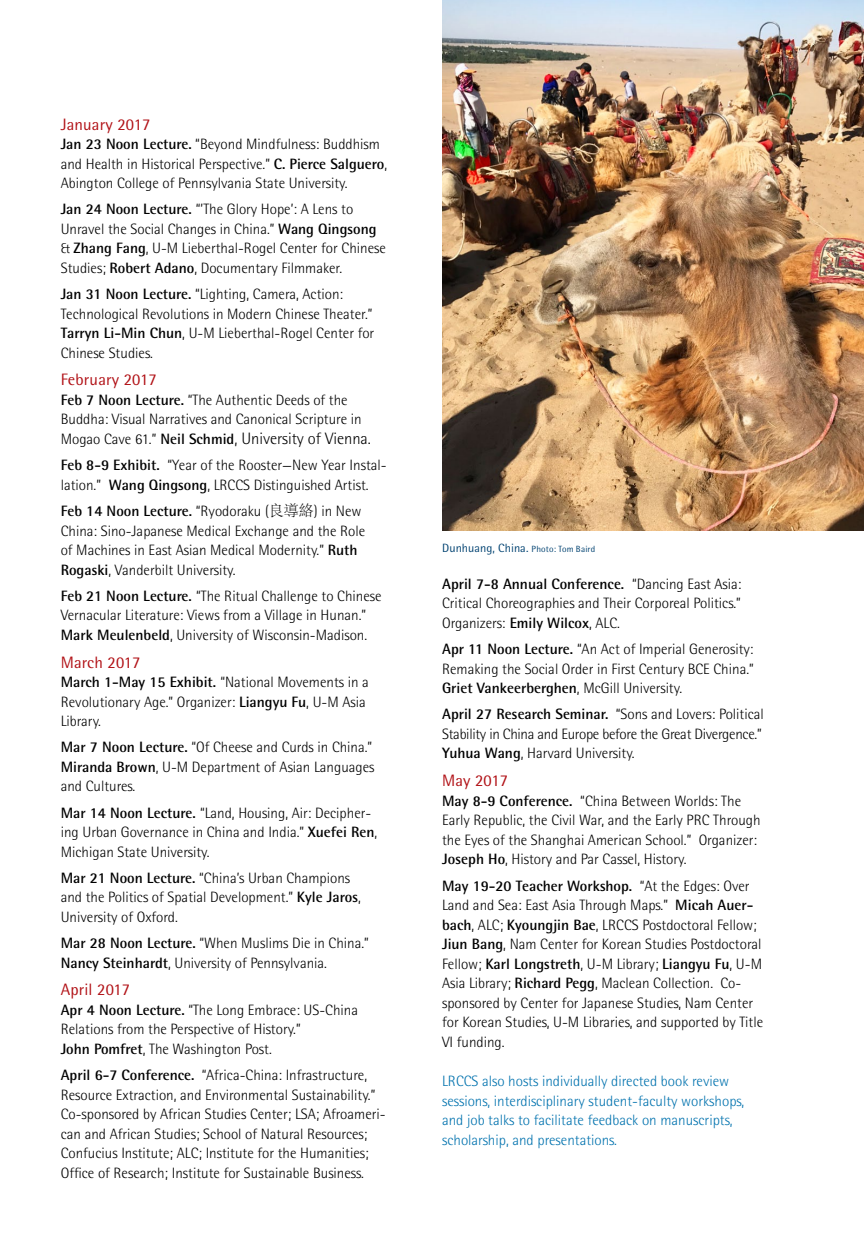
<style>
.page{position:relative;width:864px;height:1242px;background:#fff}
.page>*{position:absolute;margin:0;border:0;box-sizing:border-box;transform-origin:0 0}
.t1{font:16.5px "Rotis Semi Sans";letter-spacing:.01em;color:#b11116}
.t2{font:300 16.5px "Rotis Semi Sans";color:#000}
.t3{font:300 15px/19.5px "Rotis Semi Sans";color:#000}
.t4{font:300 15px/19.5px "Rotis Semi Sans";color:#0072ae}
.t5{font:300 15px/19.5px "Rotis Semi Sans";letter-spacing:-.02em;color:#000}
.t6{font:12px "Rotis Semi Sans";letter-spacing:.005em;color:#004271}
.s1{font-weight:700}
.s2{font-size:15px}
.s3{font-weight:700;font-size:15px}
.s4{font-family:"Adobe Song Std"}
.s5{font-size:9px}
</style>
<div class="page">
<img style="left:442px;top:0;width:422px;height:530px">
<p class="t1" style="left:61px;top:114px;width:91px">January 2017</p>
<p class="t3" style="left:61px;top:134px;width:328px"><span class="s1">Jan 23 Noon Lecture.</span> “Beyond Mindfulness: Buddhism and Health in Historical Perspective.” <span class="s1">C. Pierce Salguero</span>,<br>Abington College of Pennsylvania State University.</p>
<p class="t3" style="left:61px;top:200px;width:327px"><span class="s1">Jan 24 Noon Lecture.</span> “’The Glory Hope’: A Lens to Unravel the Social Changes in China.” <span class="s1">Wang Qingsong </span>&amp; <span class="s1">Zhang Fang</span>, U-M Lieberthal-Rogel Center for Chinese Studies; <span class="s1">Robert Adano</span>, Documentary Filmmaker.</p>
<p class="t3" style="left:61px;top:284px;width:315px"><span class="s1">Jan 31 Noon Lecture.</span> “Lighting, Camera, Action:<br>Technological Revolutions in Modern Chinese Theater.” <span class="s1">Tarryn Li-Min Chun</span>, U-M Lieberthal-Rogel Center for Chinese Studies.</p>
<p class="t1" style="left:61px;top:370px;width:97px">February 2017</p>
<p class="t3" style="left:61px;top:390px;width:302px"><span class="s1">Feb 7 Noon Lecture.</span> “The Authentic Deeds of the<br>Buddha: Visual Narratives and Canonical Scripture in</p>
<p class="t2" style="left:61px;top:429px;width:312px"><span class="s2">Mogao Cave 61.”</span> <span class="s3">Neil Schmid</span>, University of Vienna.</p>
<p class="t3" style="left:61px;top:456px;width:327px"><span class="s1">Feb 8-9 Exhibit.</span> “Year of the Rooster—New Year Instal&shy;lation.” <span class="s1">Wang Qingsong</span>, LRCCS Distinguished Artist.</p>
<p class="t3" style="left:61px;top:501px;width:306px"><span class="s1">Feb 14 Noon Lecture.</span> “Ryodoraku (<span class="s4">良導絡</span>) in New China: Sino-Japanese Medical Exchange and the Role of Machines in East Asian Medical Modernity.” <span class="s1">Ruth Rogaski</span>, Vanderbilt University.</p>
<p class="t3" style="left:61px;top:586px;width:322px"><span class="s1">Feb 21 Noon Lecture.</span> “The Ritual Challenge to Chinese<br>Vernacular Literature: Views from a Village in Hunan.”<br><span class="s1">Mark Meulenbeld</span>, University of Wisconsin-Madison.</p>
<p class="t1" style="left:61px;top:652px;width:81px">March 2017</p>
<p class="t3" style="left:61px;top:672px;width:310px"><span class="s1">March 1-May 15 Exhibit.</span> “National Movements in a<br>Revolutionary Age.” Organizer: <span class="s1">Liangyu Fu</span>, U-M Asia<br>Library.</p>
<p class="t3" style="left:61px;top:738px;width:315px"><span class="s1">Mar 7 Noon Lecture.</span> “Of Cheese and Curds in China.”<br><span class="s1">Miranda Brown</span>, U-M Department of Asian Languages and Cultures.</p>
<p class="t3" style="left:61px;top:803px;width:318px"><span class="s1">Mar 14 Noon Lecture.</span> “Land, Housing, Air: Decipher&shy;ing Urban Governance in China and India.” <span class="s1">Xuefei Ren</span>,<br>Michigan State University.</p>
<p class="t3" style="left:61px;top:868px;width:302px"><span class="s1">Mar 21 Noon Lecture.</span> “China’s Urban Champions and the Politics of Spatial Development.” <span class="s1">Kyle Jaros</span>,<br>University of Oxford.</p>
<p class="t3" style="left:61px;top:933px;width:310px"><span class="s1">Mar 28 Noon Lecture.</span> “When Muslims Die in China.”<br><span class="s1">Nancy Steinhardt</span>, University of Pennsylvania.</p>
<p class="t1" style="left:61px;top:980px;width:71px">April 2017</p>
<p class="t3" style="left:61px;top:1000px;width:299px"><span class="s1">Apr 4 Noon Lecture.</span> “The Long Embrace: US-China<br>Relations from the Perspective of History.”<br><span class="s1">John Pomfret</span>, The Washington Post.</p>
<p class="t3" style="left:61px;top:1065px;width:326px"><span class="s1">April 6-7 Conference.</span> “Africa-China: Infrastructure, Resource Extraction, and Environmental Sustainability.” Co-sponsored by African Studies Center; LSA; Afroameri&shy;can and African Studies; School of Natural Resources; Confucius Institute; ALC; Institute for the Humanities; Office of Research; Institute for Sustainable Business.</p>
<p class="t6" style="left:442px;top:541px;width:155px">Dunhuang, China. <span class="s5">Photo: Tom Baird</span></p>
<p class="t3" style="left:442px;top:574px;width:301px;text-align:justify"><span class="s1">April 7-8 Annual Conference.</span> “Dancing East Asia:<br>Critical Choreographies and Their Corporeal Politics.” Organizers: <span class="s1">Emily Wilcox</span>, ALC.</p>
<p class="t3" style="left:442px;top:639px;width:313px;text-align:justify"><span class="s1">Apr 11 Noon Lecture.</span> “An Act of Imperial Generosity:<br>Remaking the Social Order in First Century BCE China.” <span class="s1">Griet Vankeerberghen</span>, McGill University.</p>
<p class="t5" style="left:442px;top:705px;width:323px"><span class="s1">April 27 Research Seminar.</span> “Sons and Lovers: Political<br>Stability in China and Europe before the Great Divergence.”<br><span class="s1">Yuhua Wang</span>, Harvard University.</p>
<p class="t1" style="left:442px;top:771px;width:68px">May 2017</p>
<p class="t3" style="left:442px;top:791px;width:320px"><span class="s1">May 8-9 Conference.</span> “China Between Worlds: The Early Republic, the Civil War, and the Early PRC Through the Eyes of the Shanghai American School.” Organizer:<br><span class="s1">Joseph Ho</span>, History and Par Cassel, History.</p>
<p class="t3" style="left:442px;top:876px;width:323px"><span class="s1">May 19-20 Teacher Workshop.</span> “At the Edges: Over Land and Sea: East Asia Through Maps.” <span class="s1">Micah Auer&shy;bach</span>, ALC; <span class="s1">Kyoungjin Bae</span>, LRCCS Postdoctoral Fellow; <span class="s1">Jiun Bang</span>, Nam Center for Korean Studies Postdoctoral Fellow; <span class="s1">Karl Longstreth</span>, U-M Library; <span class="s1">Liangyu Fu</span>, U-M Asia Library; <span class="s1">Richard Pegg</span>, Maclean Collection. Co&shy;sponsored by Center for Japanese Studies, Nam Center for Korean Studies, U-M Libraries, and supported by Title VI funding.</p>
<p class="t4" style="left:442px;top:1071px;width:304px">LRCCS also hosts individually directed book review sessions, interdisciplinary student-faculty workshops, and job talks to facilitate feedback on manuscripts, scholarship, and presentations.</p>
</div>
